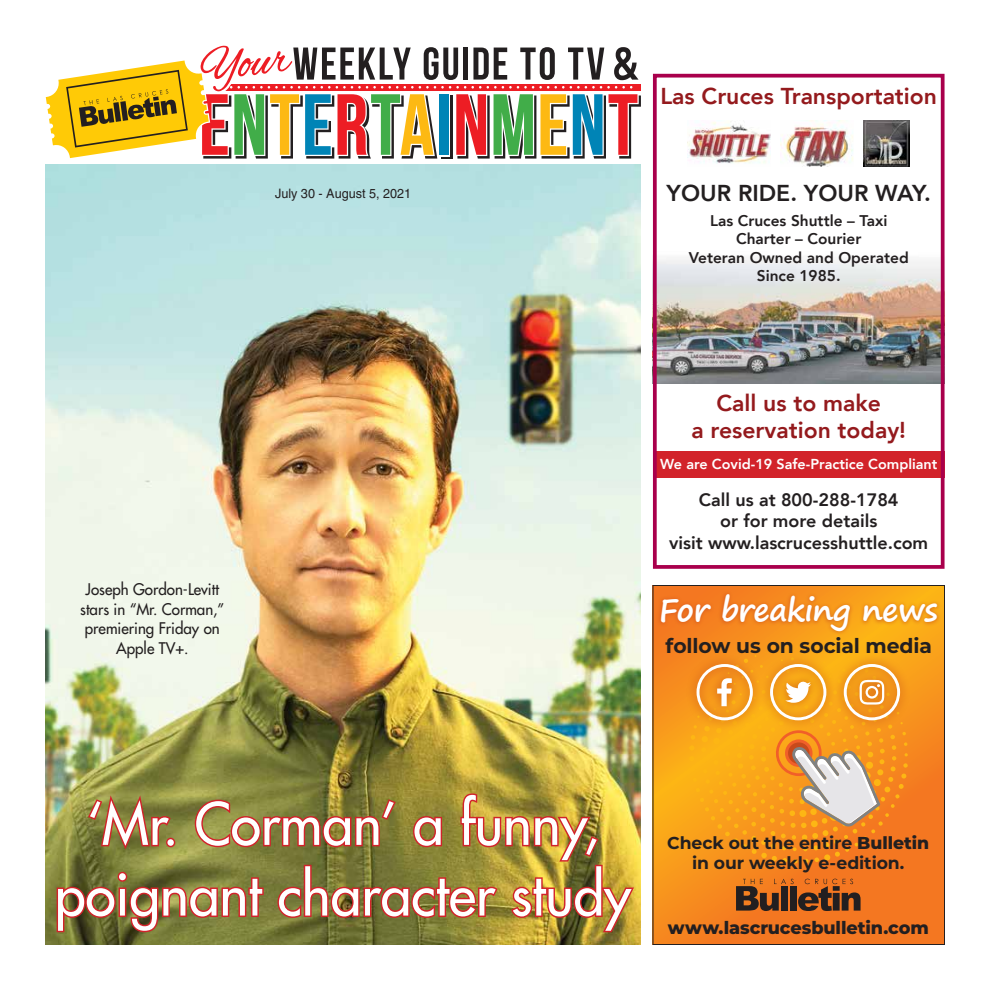
<style>
.page{position:relative;width:990px;height:990px;background:#fff}
.page>*{position:absolute;margin:0;border:0;box-sizing:border-box;transform-origin:0 0}
.t1{font:500 56.88px/70.6px "Futura Std";color:#fff;text-align:center}
.t2{font:700 31.25px "Segoe Print";letter-spacing:-.02em;color:#fff}
.t3{font:800 23px/27.5px "Avenir";color:#941a1d;text-align:center}
.t4{font:800 23px "Avenir";color:#231f20}
.t5{font:700 20.25px "Montserrat";letter-spacing:-.005em;color:#231f20}
.t6{font:800 18px/21.5px "Avenir";color:#231f20;text-align:center}
.t7{font:800 17.62px "Montserrat";letter-spacing:-.005em;color:#231f20}
.t8{font:700 17.25px/20.4px "Montserrat";letter-spacing:-.01em;color:#231f20;text-align:center}
.t9{font:500 15.62px/19.5px "Futura Std";color:#231f20;text-align:center}
.t10{font:15.62px "Helvetica";color:#231f20}
.t11{font:800 15.5px/18.5px "Avenir";color:#231f20;text-align:center}
.t12{font:800 14.38px "Avenir";color:#fff}
.t13{font:13px "Helvetica";color:#231f20}
.s1{font-weight:800}
</style>
<div class="page">
<img style="left:45px;top:164px;width:596px;height:781px">
<img style="left:55px;top:791px;width:581px;height:143px">
<svg style="left:45px;top:45px;width:596px;height:114px"></svg>
<img style="left:658px;top:259px;width:282px;height:125px">
<div style="left:653px;top:452px;width:292px;height:26px;background:#d2232a"></div>
<img style="left:781px;top:121px;width:72px;height:46px">
<img style="left:688px;top:121px;width:82px;height:43px">
<img style="left:864px;top:121px;width:46px;height:46px">
<div style="left:653px;top:74px;width:292px;height:495px;border:4px solid #a9004c"></div>
<svg style="left:652px;top:585px;width:291px;height:360px;background:#f5881e"></svg>
<div style="left:657px;top:590px;width:285px;height:45px;background:#c74a1b;opacity:.6"></div>
<div style="left:686px;top:654px;width:224px;height:77px;background:#c74a1b;opacity:.6"></div>
<svg style="left:689px;top:646px;width:219px;height:218px;background:#f3a236"></svg>
<div style="left:653px;top:585px;width:292px;height:360px;border:1px solid #231f20"></div>
<svg style="left:736px;top:879px;width:125px;height:32px;background:#8a4b20"></svg>
<p class="t13" style="left:275px;top:186px;width:138px">July 30 - August 5, 2021</p>
<p class="t9" style="left:80px;top:580px;width:146px">Joseph Gordon-Levitt stars in “Mr. Corman,” premiering Friday on<br>Apple TV+.</p>
<h3 class="t3" style="left:660px;top:82px;width:278px">Las Cruces Transportation</h3>
<h3 class="t4" style="left:667px;top:175px;width:266px">YOUR RIDE. YOUR WAY.</h3>
<p class="t11" style="left:689px;top:211px;width:222px">Las Cruces Shuttle – Taxi<br>Charter – Courier<br>Veteran Owned and Operated<br>Since 1985.</p>
<h3 class="t3" style="left:691px;top:389px;width:216px">Call us to make<br>a reservation today!</h3>
<p class="t12" style="left:660px;top:453px;width:279px">We are Covid-19 Safe-Practice Compliant</p>
<p class="t6" style="left:669px;top:489px;width:260px">Call us at 800-288-1784<br>or for more details<br>visit www.lascrucesshuttle.com</p>
<p class="t10" style="left:866px;top:528px;width:73px">2 x 5.5” ad</p>
<h2 class="t2" style="left:659px;top:582px;width:280px">For breaking news</h2>
<h3 class="t5" style="left:666px;top:631px;width:268px">follow us on social media</h3>
<h1 class="t1" style="left:55px;top:789px;width:577px">‘Mr. Corman’ a funny, poignant character study</h1>
<p class="t8" style="left:667px;top:831px;width:263px">Check out the entire <span class="s1">Bulletin </span>in our weekly e-edition.</p>
<p class="t7" style="left:668px;top:915px;width:263px">www.lascrucesbulletin.com</p>
<p class="t10" style="left:878px;top:919px;width:60px">2 x 4” ad</p>
</div>
